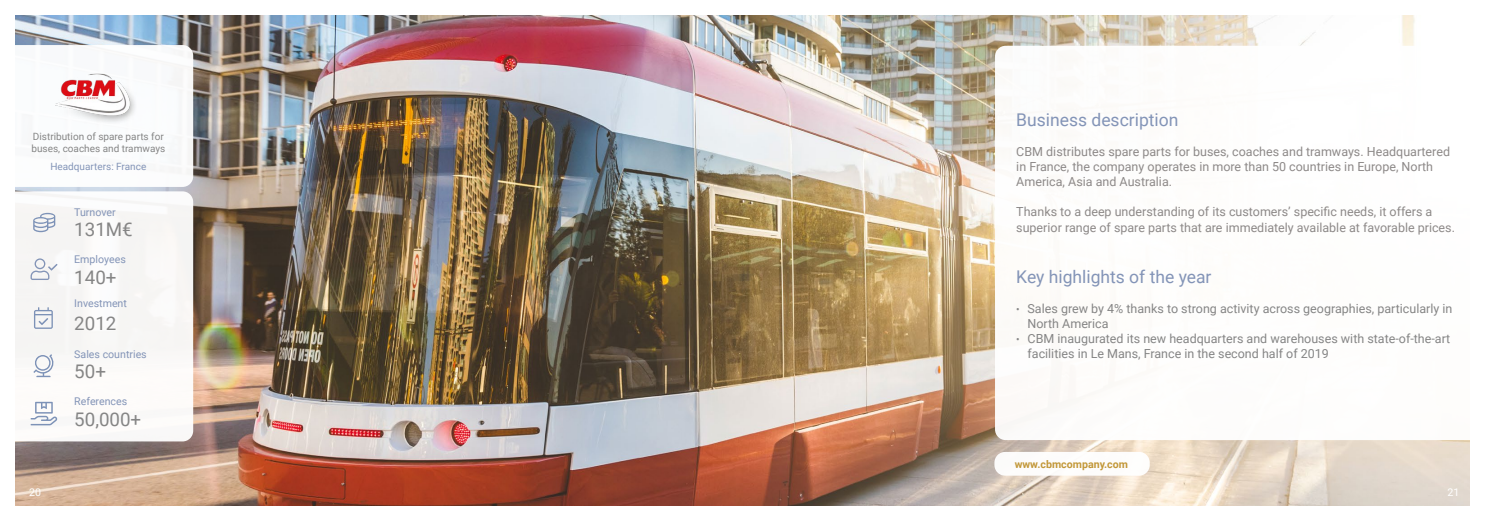
<style>
.page{position:relative;width:1489px;height:525px;background:#fff}
.page>*{position:absolute;margin:0;border:0;box-sizing:border-box;transform-origin:0 0}
.t1{font:18.75px "Roboto";color:#858585}
.t2{font:17.5px "Roboto";color:#8394b7}
.t3{font:12.5px/15px "Roboto";color:#8d8988}
.t4{font:12.5px/15px "Roboto";color:#858585}
.t5{font:10.62px "Roboto";color:#8394b7}
.t6{font:700 10.62px "Roboto";color:#c19532}
.t7{font:10.62px "Roboto";color:#fff}
.t8{font:10px/12px "Roboto";color:#858585}
.t9{font:10px "Roboto";color:#8394b7}
.s1{font-size:10.62px}
</style>
<div class="page">
<img style="left:16px;top:16px;width:1453px;height:489px">
<div style="left:1px;top:45px;width:192px;height:142px;background:#fff;border-radius:11px"></div>
<div style="left:0;top:191px;width:193px;height:250px;background:#f9f8f8;border-radius:11px"></div>
<svg style="left:994px;top:46px;width:475px;height:394px"></svg>
<img style="left:55px;top:74px;width:81px;height:49px">
<div style="left:994px;top:451px;width:155px;height:24px;background:#fff;border-radius:11px"></div>
<svg style="left:33px;top:213px;width:22px;height:19px"></svg>
<svg style="left:34px;top:307px;width:19px;height:21px"></svg>
<svg style="left:33px;top:354px;width:21px;height:23px"></svg>
<svg style="left:31px;top:401px;width:26px;height:24px"></svg>
<svg style="left:31px;top:258px;width:27px;height:22px"></svg>
<p class="t8" style="left:31px;top:130px;width:135px">Distribution of spare parts for buses, coaches and tramways</p>
<p class="t9" style="left:50px;top:160px;width:97px">Headquarters: France</p>
<p class="t5" style="left:74px;top:205px;width:43px">Turnover</p>
<h1 class="t1" style="left:74px;top:216px;width:60px">131M€</h1>
<p class="t5" style="left:74px;top:252px;width:53px">Employees</p>
<h1 class="t1" style="left:74px;top:263px;width:44px">140+</h1>
<p class="t5" style="left:74px;top:295px;width:54px">Investment</p>
<h1 class="t1" style="left:74px;top:310px;width:44px">2012</h1>
<p class="t5" style="left:74px;top:346px;width:74px">Sales countries</p>
<h1 class="t1" style="left:74px;top:358px;width:33px">50+</h1>
<p class="t5" style="left:74px;top:394px;width:55px">References</p>
<h1 class="t1" style="left:74px;top:406px;width:68px">50,000+</h1>
<h2 class="t2" style="left:1016px;top:108px;width:164px">Business description</h2>
<p class="t3" style="left:1016px;top:144px;width:435px">CBM distributes spare parts for buses, coaches and tramways. Headquartered in France, the company operates in more than 50 countries in Europe, North<br>America, Asia and Australia.</p>
<p class="t3" style="left:1016px;top:204px;width:440px">Thanks to a deep understanding of its customers’ specific needs, it offers a superior range of spare parts that are immediately available at favorable prices.</p>
<h2 class="t2" style="left:1016px;top:264px;width:197px">Key highlights of the year</h2>
<p class="t4" style="left:1027px;top:300px;width:426px;text-indent:-11px"><span class="s1">•</span> Sales grew by 4% thanks to strong activity across geographies, particularly in<br>North America</p>
<p class="t4" style="left:1027px;top:330px;width:424px;text-indent:-11px"><span class="s1">•</span> CBM inaugurated its new headquarters and warehouses with state-of-the-art facilities in Le Mans, France in the second half of 2019</p>
<p class="t6" style="left:1014px;top:456px;width:115px">www.cbmcompany.com</p>
<p class="t7" style="left:29px;top:484px;width:13px">20</p>
<p class="t7" style="left:1447px;top:484px;width:13px">21</p>
</div>
